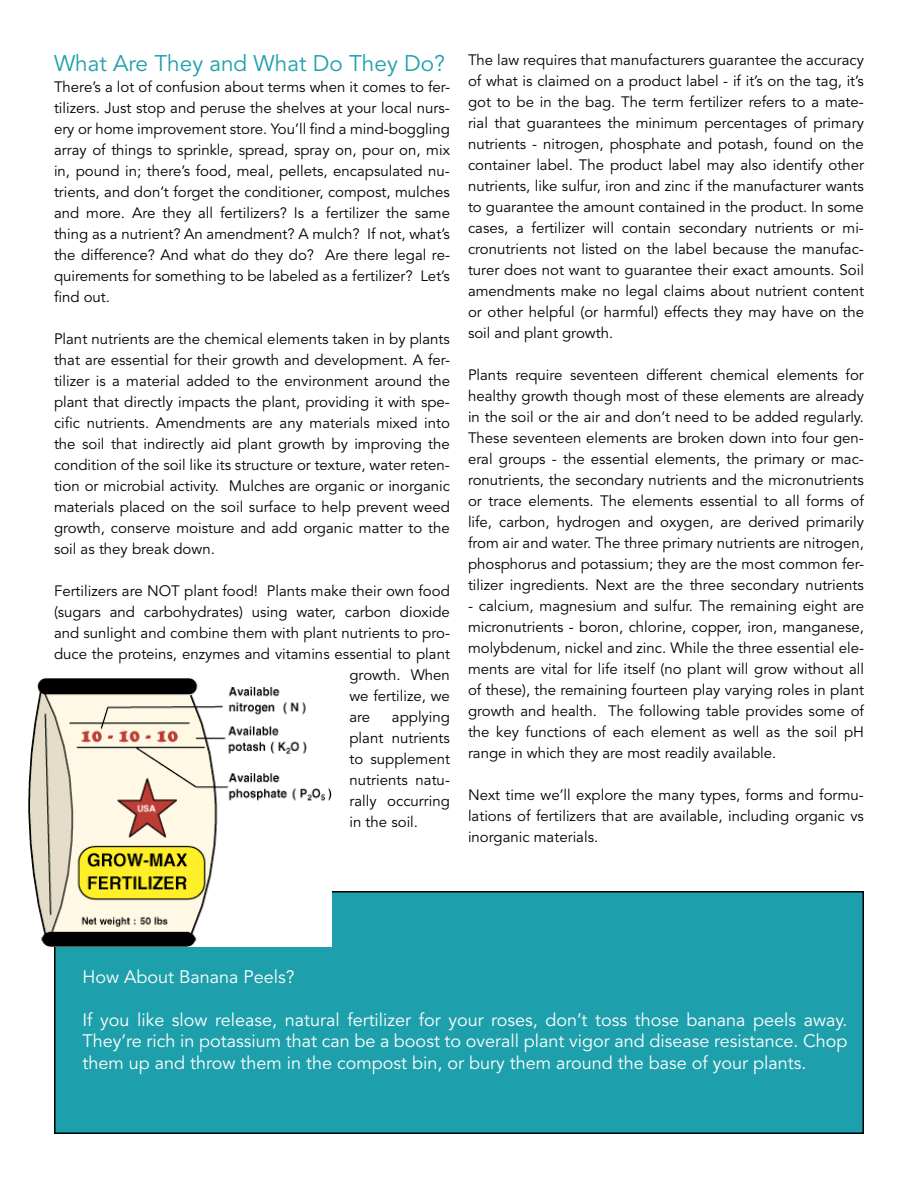
<style>
.page{position:relative;width:918px;height:1188px;background:#fff}
.page>*{position:absolute;margin:0;border:0;box-sizing:border-box;transform-origin:0 0}
.t1{font:22.5px "Avenir LT Std";color:#1da0ab}
.t2{font:18px/21.6px "Avenir LT Std";color:#fff;text-align:justify}
.t3{font:15px/21px "Avenir LT Std";color:#000;text-align:justify}
</style>
<div class="page">
<div style="left:55px;top:892px;width:808px;height:241px;background:#1da0ab"></div>
<div style="left:54px;top:891px;width:810px;height:243px;border:2px solid #000"></div>
<img style="left:28px;top:678px;width:304px;height:268px">
<h1 class="t1" style="left:54px;top:50px;width:392px">What Are They and What Do They Do?</h1>
<p class="t3" style="left:54px;top:77px;width:398px">There’s a lot of confusion about terms when it comes to fer&shy;tilizers. Just stop and peruse the shelves at your local nurs&shy;ery or home improvement store. You’ll find a mind-boggling array of things to sprinkle, spread, spray on, pour on, mix in, pound in; there’s food, meal, pellets, encapsulated nu&shy;trients, and don’t forget the conditioner, compost, mulches and more. Are they all fertilizers? Is a fertilizer the same thing as a nutrient? An amendment? A mulch? If not, what’s the difference? And what do they do? Are there legal re&shy;quirements for something to be labeled as a fertilizer? Let’s find out.</p>
<p class="t3" style="left:54px;top:329px;width:398px">Plant nutrients are the chemical elements taken in by plants that are essential for their growth and development. A fer&shy;tilizer is a material added to the environment around the plant that directly impacts the plant, providing it with spe&shy;cific nutrients. Amendments are any materials mixed into the soil that indirectly aid plant growth by improving the condition of the soil like its structure or texture, water reten&shy;tion or microbial activity. Mulches are organic or inorganic materials placed on the soil surface to help prevent weed growth, conserve moisture and add organic matter to the soil as they break down.</p>
<p class="t3" style="left:54px;top:581px;width:397px">Fertilizers are NOT plant food! Plants make their own food</p>
<p class="t3" style="left:54px;top:602px;width:397px">(sugars and carbohydrates) using water, carbon dioxide</p>
<p class="t3" style="left:54px;top:623px;width:398px">and sunlight and combine them with plant nutrients to pro-</p>
<p class="t3" style="left:54px;top:644px;width:397px">duce the proteins, enzymes and vitamins essential to plant</p>
<p class="t3" style="left:350px;top:665px;width:102px">growth. When</p>
<p class="t3" style="left:350px;top:686px;width:102px">we fertilize, we</p>
<p class="t3" style="left:350px;top:707px;width:22px">are</p>
<p class="t3" style="left:350px;top:707px;width:102px;text-indent:42px">applying plant nutrients to supplement nutrients natu&shy;rally occurring in the soil.</p>
<p class="t3" style="left:468px;top:50px;width:398px">The law requires that manufacturers guarantee the accuracy of what is claimed on a product label - if it’s on the tag, it’s got to be in the bag. The term fertilizer refers to a mate&shy;rial that guarantees the minimum percentages of primary nutrients - nitrogen, phosphate and potash, found on the container label. The product label may also identify other nutrients, like sulfur, iron and zinc if the manufacturer wants to guarantee the amount contained in the product. In some cases, a fertilizer will contain secondary nutrients or mi&shy;cronutrients not listed on the label because the manufac&shy;turer does not want to guarantee their exact amounts. Soil amendments make no legal claims about nutrient content or other helpful (or harmful) effects they may have on the soil and plant growth.</p>
<p class="t3" style="left:468px;top:365px;width:398px">Plants require seventeen different chemical elements for healthy growth though most of these elements are already in the soil or the air and don’t need to be added regularly.<br>These seventeen elements are broken down into four gen&shy;eral groups - the essential elements, the primary or mac&shy;ronutrients, the secondary nutrients and the micronutrients or trace elements. The elements essential to all forms of life, carbon, hydrogen and oxygen, are derived primarily from air and water. The three primary nutrients are nitrogen, phosphorus and potassium; they are the most common fer&shy;tilizer ingredients. Next are the three secondary nutrients</p>
<p class="t3" style="left:468px;top:596px;width:398px">- calcium, magnesium and sulfur. The remaining eight are micronutrients - boron, chlorine, copper, iron, manganese, molybdenum, nickel and zinc. While the three essential ele&shy;ments are vital for life itself (no plant will grow without all of these), the remaining fourteen play varying roles in plant growth and health. The following table provides some of the key functions of each element as well as the soil pH range in which they are most readily available.</p>
<p class="t3" style="left:468px;top:785px;width:398px">Next time we’ll explore the many types, forms and formu&shy;lations of fertilizers that are available, including organic vs inorganic materials.</p>
<p class="t2" style="left:82px;top:966px;width:214px">How About Banana Peels?</p>
<p class="t2" style="left:82px;top:1009px;width:767px">If you like slow release, natural fertilizer for your roses, don’t toss those banana peels away.<br>They’re rich in potassium that can be a boost to overall plant vigor and disease resistance. Chop them up and throw them in the compost bin, or bury them around the base of your plants.</p>
</div>
